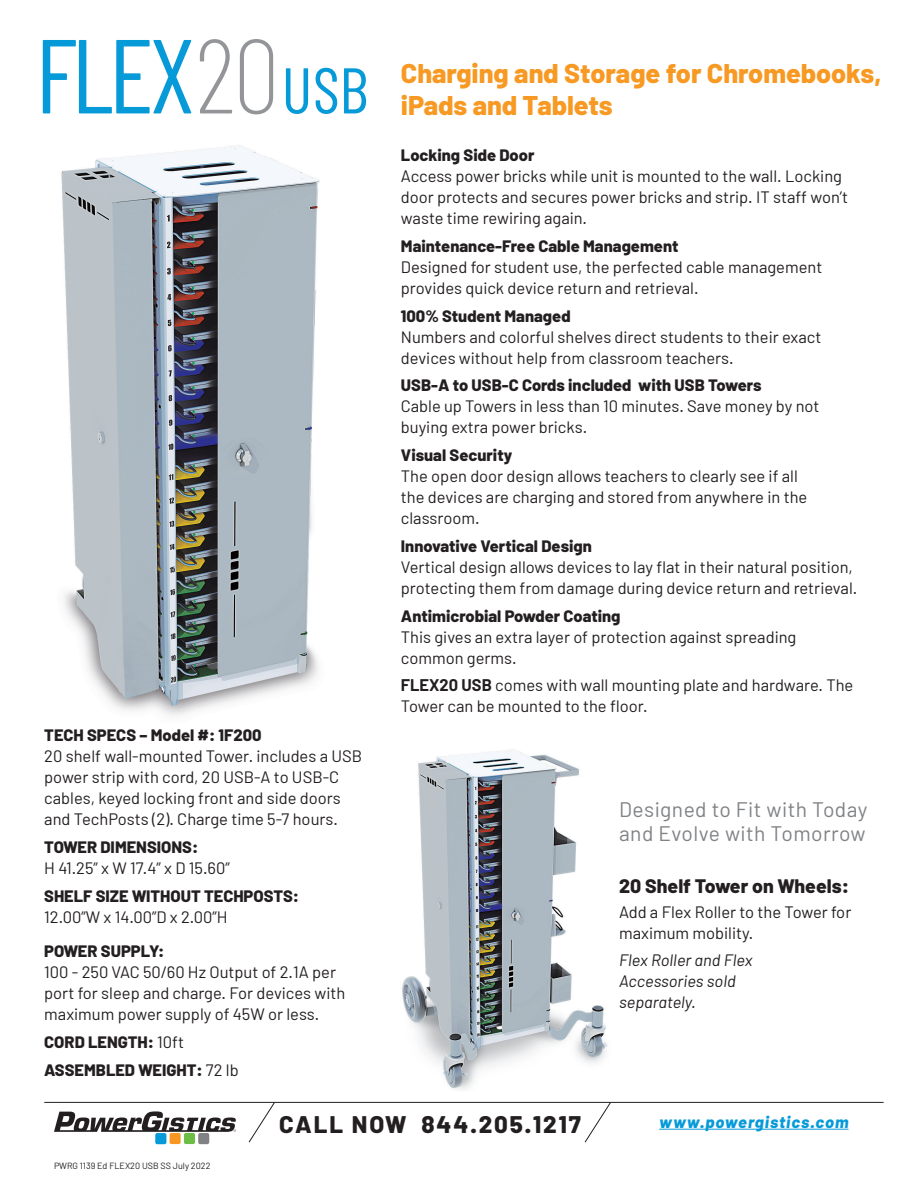
<style>
.page{position:relative;width:918px;height:1188px;background:#fff}
.page>*{position:absolute;margin:0;border:0;box-sizing:border-box;transform-origin:0 0}
.t1{font:105px "Barlow Condensed";color:#069ad9}
.Tech_Spec_header{font:800 27px/31.5px "Barlow";color:#f79923}
.t2{font:800 24px "Barlow";letter-spacing:.08em;color:#231f20}
.t3{font:21px/24px "Barlow";letter-spacing:.02em;color:#808285}
.t4{font:800 19.5px "Barlow";color:#231f20}
.Tech_Spec_header-2{font:16.5px/21px "Barlow";color:#231f20}
.Tech_specs_body{font:800 16.5px/21px "Barlow";color:#231f20}
.Tech_specs_body-2{font:16.5px/21px "Barlow";color:#231f20}
.t5{font:italic 16.5px/21px "Barlow";color:#231f20}
.t6{font:italic 800 16.5px "Barlow";letter-spacing:.06em;color:#069ad9}
.t7{font:9px "Barlow";color:#231f20}
.s1{font-weight:200;color:#939598}
.s2{font-size:64.5px}
.s3{font-weight:800}
.s4{font-weight:400}
.s5{font-weight:700}
</style>
<div class="page">
<img style="left:402px;top:749px;width:206px;height:341px">
<img style="left:61px;top:145px;width:259px;height:571px">
<svg style="left:54px;top:1111px;width:182px;height:21px"></svg>
<div style="left:170px;top:1133px;width:11px;height:11px;background:#f79822;border-radius:2px"></div>
<div style="left:184px;top:1133px;width:11px;height:11px;background:#6dbe46;border-radius:2px"></div>
<div style="left:198px;top:1133px;width:11px;height:11px;background:#808285;border-radius:2px"></div>
<div style="left:155px;top:1133px;width:11px;height:11px;background:#069ad9;border-radius:2px"></div>
<hr style="left:44px;top:1102px;width:840px;height:1px;background:#231f20">
<svg style="left:248px;top:1102px;width:27px;height:41px"></svg>
<svg style="left:584px;top:1102px;width:27px;height:41px"></svg>
<hr style="left:659px;top:1129px;width:190px;height:1px;background:#069ad9">
<p class="t1" style="left:35px;top:10px;width:335px">FLEX<span class="s1">20</span><span class="s2">USB</span></p>
<p class="Tech_Spec_header-2" style="left:44px;top:724px;width:319px"><span class="s3">TECH SPECS – Model #: 1F200<br></span>20 shelf wall-mounted Tower. includes a USB power strip with cord, 20 USB-A to USB-C cables, keyed locking front and side doors and TechPosts (2). Charge time 5-7 hours.</p>
<p class="Tech_Spec_header-2" style="left:44px;top:836px;width:187px"><span class="s3">TOWER DIMENSIONS:<br></span>H 41.25” x W 17.4” x D 15.60”</p>
<p class="Tech_specs_body" style="left:44px;top:885px;width:256px">SHELF SIZE WITHOUT TECHPOSTS:<br><span class="s4">12.00”W x 14.00”D x 2.00”H</span></p>
<p class="Tech_specs_body-2" style="left:44px;top:940px;width:303px"><span class="s3">POWER SUPPLY:<br></span>100 - 250 VAC 50/60 Hz Output of 2.1A per port for sleep and charge. For devices with maximum power supply of 45W or less.</p>
<p class="Tech_specs_body" style="left:44px;top:1031px;width:141px">CORD LENGTH: <span class="s4">10ft</span></p>
<p class="Tech_specs_body" style="left:44px;top:1059px;width:196px">ASSEMBLED WEIGHT: <span class="s4">72 lb</span></p>
<p class="Tech_Spec_header" style="left:401px;top:58px;width:482px">Charging and Storage for Chromebooks, iPads and Tablets</p>
<p class="Tech_specs_body" style="left:401px;top:145px;width:135px">Locking Side Door</p>
<p class="Tech_Spec_header-2" style="left:401px;top:165px;width:449px">Access power bricks while unit is mounted to the wall. Locking door protects and secures power bricks and strip. IT staff won’t waste time rewiring again.</p>
<p class="Tech_specs_body" style="left:401px;top:236px;width:279px">Maintenance-Free Cable Management</p>
<p class="Tech_Spec_header-2" style="left:401px;top:256px;width:423px">Designed for student use, the perfected cable management provides quick device return and retrieval.</p>
<p class="Tech_Spec_header-2" style="left:401px;top:305px;width:422px"><span class="s3">100% Student Managed<br></span>Numbers and colorful shelves direct students to their exact devices without help from classroom teachers.</p>
<p class="Tech_specs_body" style="left:401px;top:375px;width:362px">USB-A to USB-C Cords included with USB Towers</p>
<p class="Tech_Spec_header-2" style="left:401px;top:396px;width:420px">Cable up Towers in less than 10 minutes. Save money by not buying extra power bricks.</p>
<p class="Tech_Spec_header-2" style="left:401px;top:444px;width:408px"><span class="s3">Visual Security<br></span>The open door design allows teachers to clearly see if all the devices are charging and stored from anywhere in the classroom.</p>
<p class="Tech_specs_body" style="left:401px;top:536px;width:192px">Innovative Vertical Design</p>
<p class="Tech_Spec_header-2" style="left:401px;top:556px;width:458px">Vertical design allows devices to lay flat in their natural position, protecting them from damage during device return and retrieval.</p>
<p class="Tech_specs_body" style="left:401px;top:605px;width:221px">Antimicrobial Powder Coating</p>
<p class="Tech_Spec_header-2" style="left:401px;top:626px;width:397px">This gives an extra layer of protection against spreading common germs.</p>
<p class="Tech_Spec_header-2" style="left:401px;top:675px;width:454px"><span class="s5">FLEX20 USB</span> comes with wall mounting plate and hardware. The<br>Tower can be mounted to the floor.</p>
<p class="t3" style="left:619px;top:797px;width:250px">Designed to Fit with Today and Evolve with Tomorrow</p>
<p class="t4" style="left:619px;top:874px;width:231px">20 Shelf Tower on Wheels:</p>
<p class="Tech_Spec_header-2" style="left:619px;top:901px;width:234px">Add a Flex Roller to the Tower for maximum mobility.</p>
<p class="t5" style="left:619px;top:949px;width:135px">Flex Roller and Flex<br>Accessories sold separately.</p>
<p class="t7" style="left:54px;top:1160px;width:158px">PWRG 1139 Ed FLEX20 USB SS July 2022</p>
<p class="t2" style="left:279px;top:1109px;width:303px">CALL NOW 844.205.1217</p>
<p class="t6" style="left:659px;top:1112px;width:191px">www.powergistics.com</p>
</div>
